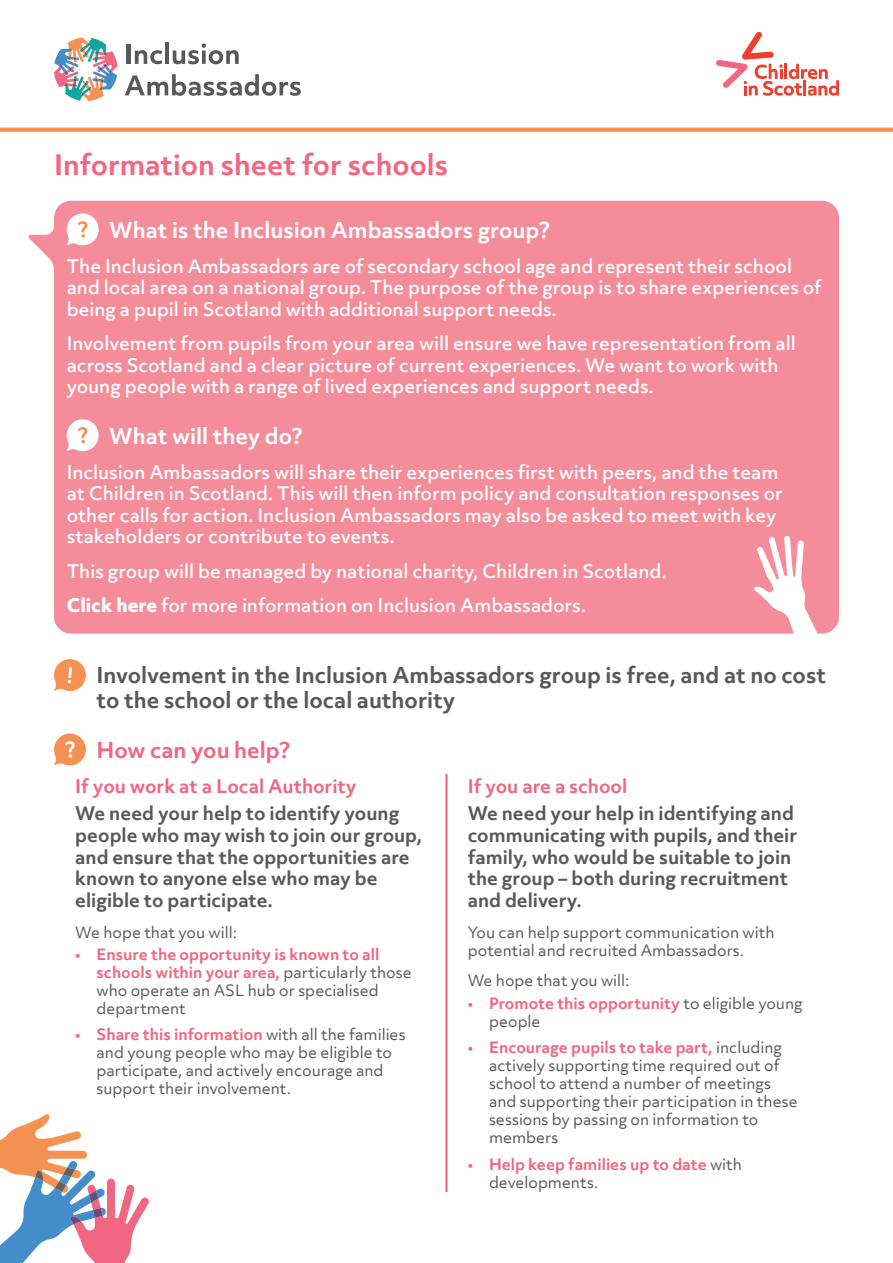
<style>
.page{position:relative;width:893px;height:1263px;background:#fff}
.page>*{position:absolute;margin:0;border:0;box-sizing:border-box;transform-origin:0 0}
.t1{font:700 27px "Objektiv Mk 3";color:#f16681}
.t2{font:700 21px/25.2px "Objektiv Mk 3";color:#57585a}
.t3{font:700 21px "Objektiv Mk 3";color:#fff}
.t4{font:700 21px "Objektiv Mk 3";color:#f16681}
.t5{font:500 18px/21.6px "Objektiv Mk 3";color:#fff}
.t6{font:700 18px/21.6px "Objektiv Mk 3";color:#57585a}
.t7{font:700 18px "Objektiv Mk 3";color:#f16681}
.t8{font:15px/18px "Objektiv Mk 3";color:#57585a}
.t9{font:700 15px/18px "Objektiv Mk 3";color:#f16681}
.s1{font-weight:800}
.s2{font-weight:700;color:#f16681}
.s3{font-weight:400;color:#57585a}
</style>
<div class="page">
<div style="left:28px;top:201px;width:811px;height:433px;background:#f48c9a"></div>
<svg style="left:716px;top:32px;width:123px;height:64px"></svg>
<svg style="left:67px;top:213px;width:32px;height:32px"></svg>
<svg style="left:67px;top:419px;width:32px;height:32px"></svg>
<svg style="left:0;top:128px;width:893px;height:4px;background:#f6955b"></svg>
<svg style="left:54px;top:37px;width:63px;height:64px"></svg>
<hr style="left:127px;top:44px;width:4px;height:20px;background:#57585a">
<svg style="left:135px;top:50px;width:27px;height:14px"></svg>
<hr style="left:165px;top:43px;width:4px;height:21px;background:#57585a">
<svg style="left:173px;top:44px;width:66px;height:20px"></svg>
<svg style="left:125px;top:74px;width:176px;height:22px"></svg>
<svg style="left:754px;top:536px;width:85px;height:98px"></svg>
<svg style="left:0;top:1114px;width:149px;height:149px"></svg>
<svg style="left:54px;top:659px;width:32px;height:32px"></svg>
<svg style="left:54px;top:733px;width:32px;height:32px"></svg>
<hr style="left:445px;top:774px;width:3px;height:418px;background:#f16681">
<p class="t1" style="left:54px;top:146px;width:396px">Information sheet for schools</p>
<p class="t3" style="left:109px;top:215px;width:442px">What is the Inclusion Ambassadors group?</p>
<p class="t5" style="left:67px;top:255px;width:756px">The Inclusion Ambassadors are of secondary school age and represent their school and local area on a national group. The purpose of the group is to share experiences of being a pupil in Scotland with additional support needs.</p>
<p class="t5" style="left:67px;top:332px;width:730px">Involvement from pupils from your area will ensure we have representation from all across Scotland and a clear picture of current experiences. We want to work with young people with a range of lived experiences and support needs.</p>
<p class="t3" style="left:109px;top:421px;width:195px">What will they do?</p>
<p class="t5" style="left:67px;top:461px;width:718px">Inclusion Ambassadors will share their experiences first with peers, and the team at Children in Scotland. This will then inform policy and consultation responses or other calls for action. Inclusion Ambassadors may also be asked to meet with key stakeholders or contribute to events.</p>
<p class="t5" style="left:67px;top:560px;width:601px">This group will be managed by national charity, Children in Scotland.</p>
<p class="t5" style="left:67px;top:594px;width:521px"><span class="s1">Click here</span> for more information on Inclusion Ambassadors.</p>
<p class="t2" style="left:97px;top:662px;width:731px">Involvement in the Inclusion Ambassadors group is free, and at no cost to the school or the local authority</p>
<p class="t4" style="left:97px;top:735px;width:195px">How can you help?</p>
<p class="t7" style="left:75px;top:773px;width:283px">If you work at a Local Authority</p>
<p class="t7" style="left:468px;top:773px;width:161px">If you are a school</p>
<p class="t6" style="left:75px;top:802px;width:348px">We need your help to identify young people who may wish to join our group, and ensure that the opportunities are known to anyone else who may be eligible to participate.</p>
<p class="t8" style="left:75px;top:923px;width:163px">We hope that you will:</p>
<p class="t8" style="left:97px;top:945px;width:317px;text-indent:-21px"><span class="s2">• Ensure the opportunity is known to all schools within your area,</span> particularly those who operate an ASL hub or specialised department</p>
<p class="t8" style="left:97px;top:1025px;width:311px;text-indent:-21px"><span class="s2">• Share this information</span> with all the families and young people who may be eligible to participate, and actively encourage and support their involvement.</p>
<p class="t6" style="left:468px;top:802px;width:331px">We need your help in identifying and communicating with pupils, and their family, who would be suitable to join the group – both during recruitment and delivery.</p>
<p class="t8" style="left:468px;top:923px;width:308px">You can help support communication with potential and recruited Ambassadors.</p>
<p class="t8" style="left:468px;top:971px;width:163px">We hope that you will:</p>
<p class="t9" style="left:489px;top:994px;width:315px;text-indent:-21px">• Promote this opportunity <span class="s3">to eligible young people</span></p>
<p class="t8" style="left:489px;top:1038px;width:310px;text-indent:-21px"><span class="s2">• Encourage pupils to take part,</span> including actively supporting time required out of school to attend a number of meetings and supporting their participation in these sessions by passing on information to members</p>
<p class="t9" style="left:489px;top:1155px;width:254px;text-indent:-21px">• Help keep families up to date <span class="s3">with developments.</span></p>
</div>
